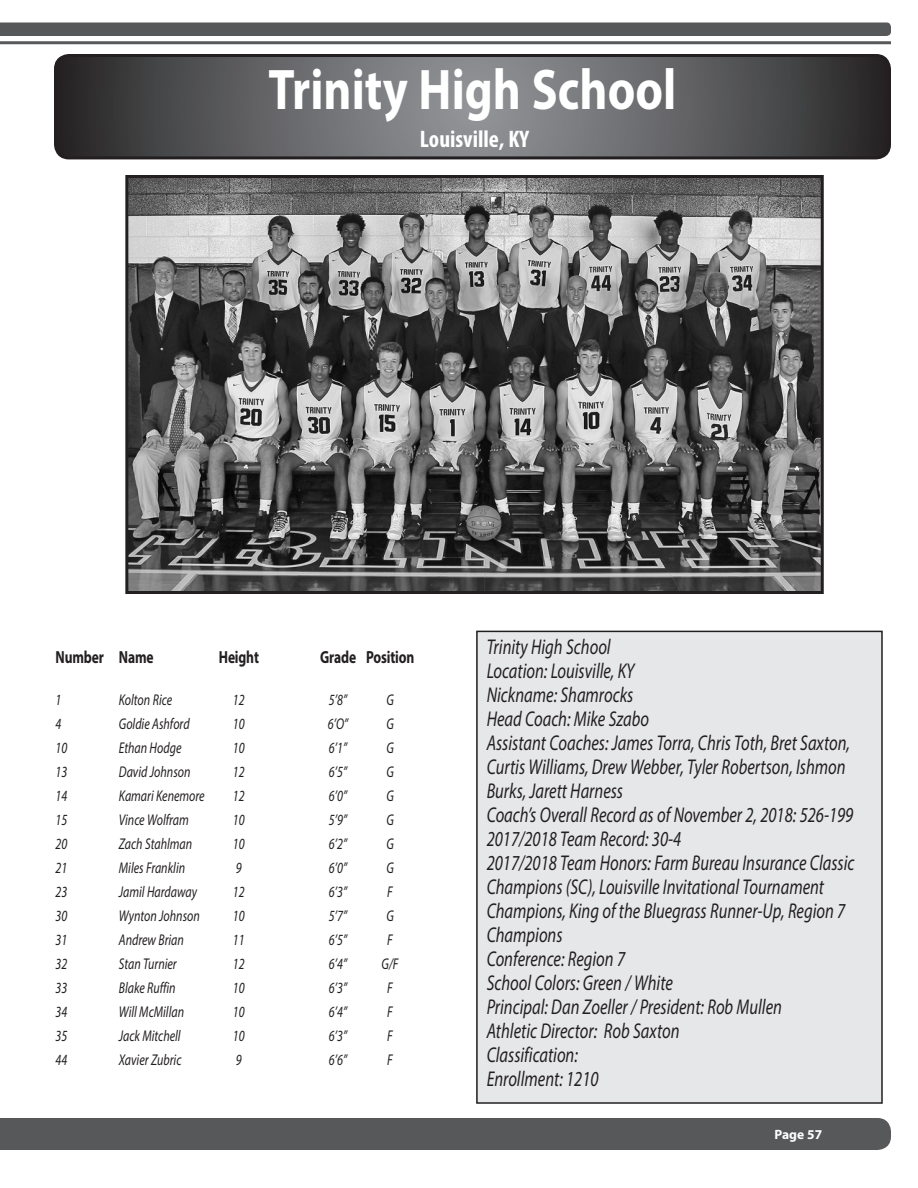
<style>
.page{position:relative;width:918px;height:1188px;background:#fff}
.page>*{position:absolute;margin:0;border:0;box-sizing:border-box;transform-origin:0 0}
.t1{font:700 57.6px "Myriad Pro";color:#fff;scale:.83 1}
.t2{font:700 condensed 24px "Myriad Pro";color:#fff}
.t3{font:italic 21.45px/24px "Myriad Pro";color:#231f20;scale:.77 1}
.t4{font:700 17.55px "Myriad Pro";letter-spacing:-.01em;color:#231f20;scale:.77 1}
.t5{font:italic 15.6px "Myriad Pro";color:#231f20;scale:.77 1}
.t6{font:700 13.5px "Myriad Pro";color:#fff}
</style>
<div class="page">
<div style="left:0;top:1118px;width:891px;height:32px;background:#57585a"></div>
<svg style="left:0;top:22px;width:891px;height:14px;background:#5c5d5f"></svg>
<hr style="left:0;top:41px;width:891px;height:3px;background:#57585a">
<div style="left:477px;top:631px;width:405px;height:472px;background:#e6e7e9"></div>
<div style="left:476px;top:631px;width:407px;height:473px;border:2px solid #231f20"></div>
<svg style="left:56px;top:56px;width:833px;height:102px;background:#5f6062"></svg>
<div style="left:54px;top:54px;width:837px;height:105px;border:3px solid #231f20;border-radius:14px"></div>
<img style="left:129px;top:179px;width:691px;height:411px">
<div style="left:125px;top:175px;width:699px;height:419px;border:3px solid #231f20"></div>
<p class="t1" style="left:268px;top:52px;width:493px">Trinity High School</p>
<p class="t2" style="left:420px;top:124px;width:111px">Louisville, KY</p>
<p class="t4" style="left:56px;top:645px;width:129px">Number Name</p>
<p class="t4" style="left:219px;top:645px;width:54px">Height</p>
<p class="t4" style="left:320px;top:645px;width:124px">Grade Position</p>
<p class="t5" style="left:56px;top:690px;width:9px">1</p>
<p class="t5" style="left:119px;top:690px;width:71px">Kolton Rice</p>
<p class="t5" style="left:233px;top:690px;width:17px">12</p>
<p class="t5" style="left:329px;top:690px;width:25px">5’8”</p>
<p class="t5" style="left:386px;top:690px;width:11px">G</p>
<p class="t5" style="left:56px;top:714px;width:9px">4</p>
<p class="t5" style="left:119px;top:714px;width:94px">Goldie Ashford</p>
<p class="t5" style="left:233px;top:714px;width:17px">10</p>
<p class="t5" style="left:328px;top:714px;width:28px">6’O”</p>
<p class="t5" style="left:386px;top:714px;width:11px">G</p>
<p class="t5" style="left:56px;top:738px;width:17px">10</p>
<p class="t5" style="left:119px;top:738px;width:83px">Ethan Hodge</p>
<p class="t5" style="left:233px;top:738px;width:17px">10</p>
<p class="t5" style="left:329px;top:738px;width:25px">6’1”</p>
<p class="t5" style="left:386px;top:738px;width:11px">G</p>
<p class="t5" style="left:56px;top:762px;width:17px">13</p>
<p class="t5" style="left:119px;top:762px;width:95px">David Johnson</p>
<p class="t5" style="left:233px;top:762px;width:17px">12</p>
<p class="t5" style="left:329px;top:762px;width:25px">6’5”</p>
<p class="t5" style="left:386px;top:762px;width:11px">G</p>
<p class="t5" style="left:56px;top:786px;width:17px">14</p>
<p class="t5" style="left:119px;top:786px;width:113px">Kamari Kenemore</p>
<p class="t5" style="left:233px;top:786px;width:17px">12</p>
<p class="t5" style="left:329px;top:786px;width:25px">6’0”</p>
<p class="t5" style="left:386px;top:786px;width:11px">G</p>
<p class="t5" style="left:56px;top:810px;width:17px">15</p>
<p class="t5" style="left:119px;top:810px;width:92px">Vince Wolfram</p>
<p class="t5" style="left:233px;top:810px;width:17px">10</p>
<p class="t5" style="left:329px;top:810px;width:25px">5’9”</p>
<p class="t5" style="left:386px;top:810px;width:11px">G</p>
<p class="t5" style="left:56px;top:834px;width:17px">20</p>
<p class="t5" style="left:119px;top:834px;width:97px">Zach Stahlman</p>
<p class="t5" style="left:233px;top:834px;width:17px">10</p>
<p class="t5" style="left:329px;top:834px;width:25px">6’2”</p>
<p class="t5" style="left:386px;top:834px;width:11px">G</p>
<p class="t5" style="left:56px;top:858px;width:17px">21</p>
<p class="t5" style="left:119px;top:858px;width:88px">Miles Franklin</p>
<p class="t5" style="left:236px;top:858px;width:9px">9</p>
<p class="t5" style="left:329px;top:858px;width:25px">6’0”</p>
<p class="t5" style="left:386px;top:858px;width:11px">G</p>
<p class="t5" style="left:56px;top:882px;width:17px">23</p>
<p class="t5" style="left:119px;top:882px;width:103px">Jamil Hardaway</p>
<p class="t5" style="left:233px;top:882px;width:17px">12</p>
<p class="t5" style="left:329px;top:882px;width:25px">6’3”</p>
<p class="t5" style="left:387px;top:882px;width:9px">F</p>
<p class="t5" style="left:56px;top:906px;width:17px">30</p>
<p class="t5" style="left:119px;top:906px;width:107px">Wynton Johnson</p>
<p class="t5" style="left:233px;top:906px;width:17px">10</p>
<p class="t5" style="left:329px;top:906px;width:25px">5’7”</p>
<p class="t5" style="left:386px;top:906px;width:11px">G</p>
<p class="t5" style="left:56px;top:930px;width:17px">31</p>
<p class="t5" style="left:119px;top:930px;width:86px">Andrew Brian</p>
<p class="t5" style="left:233px;top:930px;width:17px">11</p>
<p class="t5" style="left:329px;top:930px;width:25px">6’5”</p>
<p class="t5" style="left:387px;top:930px;width:9px">F</p>
<p class="t5" style="left:56px;top:954px;width:17px">32</p>
<p class="t5" style="left:119px;top:954px;width:77px">Stan Turnier</p>
<p class="t5" style="left:233px;top:954px;width:17px">12</p>
<p class="t5" style="left:329px;top:954px;width:25px">6’4”</p>
<p class="t5" style="left:382px;top:954px;width:24px">G/F</p>
<p class="t5" style="left:56px;top:978px;width:17px">33</p>
<p class="t5" style="left:119px;top:978px;width:75px">Blake Ruffin</p>
<p class="t5" style="left:233px;top:978px;width:17px">10</p>
<p class="t5" style="left:329px;top:978px;width:25px">6’3”</p>
<p class="t5" style="left:387px;top:978px;width:9px">F</p>
<p class="t5" style="left:56px;top:1002px;width:17px">34</p>
<p class="t5" style="left:119px;top:1002px;width:86px">Will McMillan</p>
<p class="t5" style="left:233px;top:1002px;width:17px">10</p>
<p class="t5" style="left:329px;top:1002px;width:25px">6’4”</p>
<p class="t5" style="left:387px;top:1002px;width:9px">F</p>
<p class="t5" style="left:56px;top:1026px;width:17px">35</p>
<p class="t5" style="left:119px;top:1026px;width:82px">Jack Mitchell</p>
<p class="t5" style="left:233px;top:1026px;width:17px">10</p>
<p class="t5" style="left:329px;top:1026px;width:25px">6’3”</p>
<p class="t5" style="left:387px;top:1026px;width:9px">F</p>
<p class="t5" style="left:56px;top:1050px;width:17px">44</p>
<p class="t5" style="left:119px;top:1050px;width:83px">Xavier Zubric</p>
<p class="t5" style="left:236px;top:1050px;width:9px">9</p>
<p class="t5" style="left:329px;top:1050px;width:25px">6’6”</p>
<p class="t5" style="left:387px;top:1050px;width:9px">F</p>
<p class="t3" style="left:487px;top:634px;width:163px">Trinity High School</p>
<p class="t3" style="left:487px;top:658px;width:194px">Location: Louisville, KY</p>
<p class="t3" style="left:487px;top:682px;width:192px">Nickname: Shamrocks</p>
<p class="t3" style="left:487px;top:706px;width:213px">Head Coach: Mike Szabo</p>
<p class="t3" style="left:487px;top:730px;width:473px">Assistant Coaches: James Torra, Chris Toth, Bret Saxton,<br>Curtis Williams, Drew Webber, Tyler Robertson, Ishmon<br>Burks, Jarett Harness</p>
<p class="t3" style="left:487px;top:802px;width:478px">Coach’s Overall Record as of November 2, 2018: 526-199</p>
<p class="t3" style="left:487px;top:826px;width:254px">2017/2018 Team Record: 30-4</p>
<p class="t3" style="left:487px;top:850px;width:479px">2017/2018 Team Honors: Farm Bureau Insurance Classic Champions (SC), Louisville Invitational Tournament Champions, King of the Bluegrass Runner-Up, Region 7<br>Champions</p>
<p class="t3" style="left:487px;top:946px;width:181px">Conference: Region 7</p>
<p class="t3" style="left:487px;top:970px;width:243px">School Colors: Green / White</p>
<p class="t3" style="left:487px;top:994px;width:385px">Principal: Dan Zoeller / President: Rob Mullen</p>
<p class="t3" style="left:487px;top:1018px;width:252px">Athletic Director: Rob Saxton</p>
<p class="t3" style="left:487px;top:1042px;width:120px">Classification:</p>
<p class="t3" style="left:487px;top:1066px;width:147px">Enrollment: 1210</p>
<p class="t6" style="left:775px;top:1125px;width:49px">Page 57</p>
</div>
